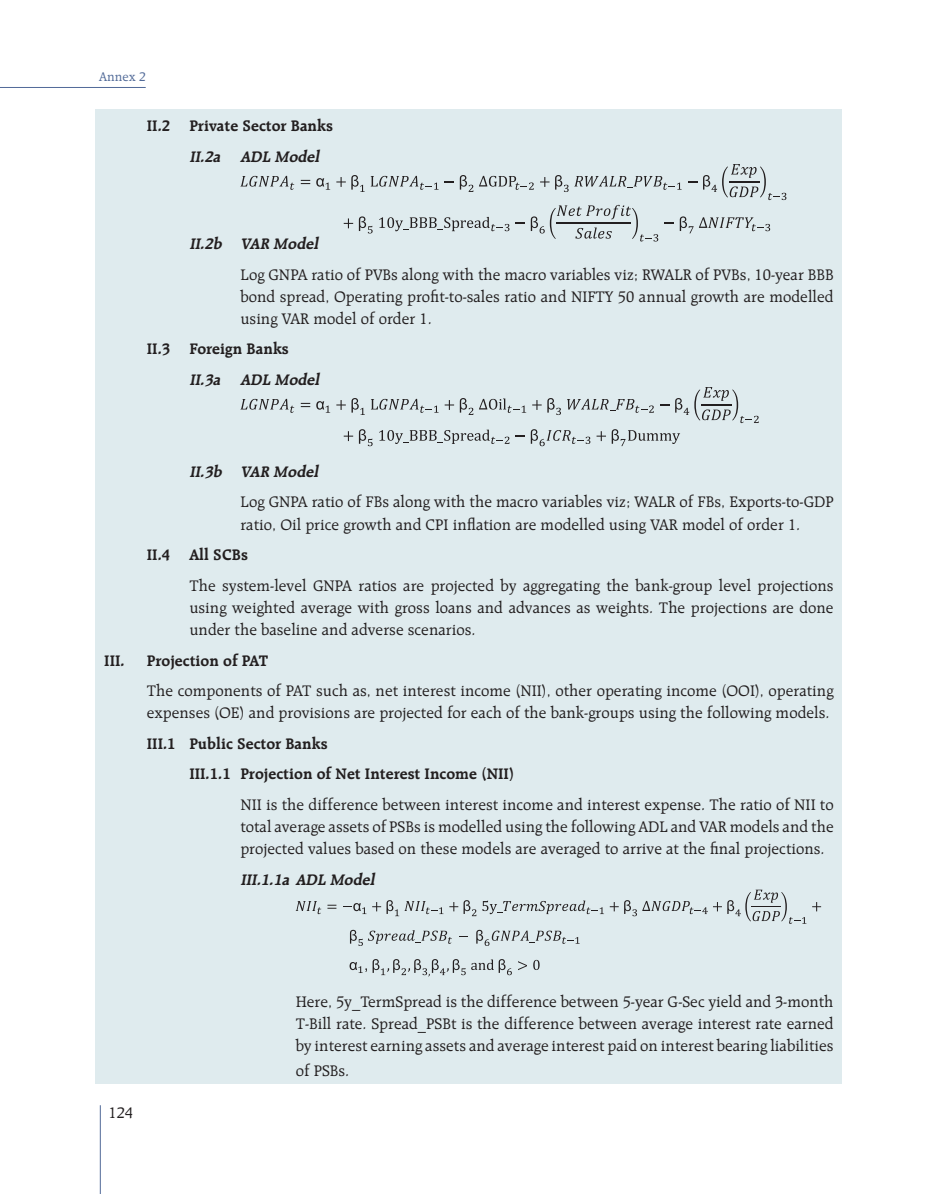
<style>
.page{position:relative;width:938px;height:1194px;background:#fff}
.page>*{position:absolute;margin:0;border:0;box-sizing:border-box;transform-origin:0 0}
.t1{font:16.5px/22px "Raleigh BT";color:#231f20;text-align:justify}
.t2{font:700 16.5px "Raleigh BT";color:#231f20}
.t3{font:italic 700 16.5px "Raleigh BT";color:#231f20}
.t4{font:13.5px "Raleigh BT";color:#516a98}
</style>
<div class="page">
<hr style="left:100px;top:1104px;width:1px;height:89px;background:#516a98">
<div style="left:96px;top:110px;width:746px;height:973px;background:#dfebee"></div>
<hr style="left:0;top:87px;width:146px;height:1px;background:#516a98">
<svg style="left:240px;top:176px;width:54px;height:14px"></svg>
<svg style="left:301px;top:180px;width:9px;height:4px"></svg>
<svg style="left:316px;top:178px;width:14px;height:12px"></svg>
<svg style="left:336px;top:175px;width:29px;height:17px"></svg>
<svg style="left:371px;top:176px;width:68px;height:14px"></svg>
<svg style="left:460px;top:175px;width:13px;height:17px"></svg>
<svg style="left:479px;top:176px;width:55px;height:14px"></svg>
<svg style="left:540px;top:175px;width:142px;height:17px"></svg>
<svg style="left:703px;top:164px;width:83px;height:36px"></svg>
<svg style="left:344px;top:218px;width:9px;height:10px"></svg>
<svg style="left:359px;top:216px;width:14px;height:17px"></svg>
<svg style="left:379px;top:217px;width:130px;height:14px"></svg>
<svg style="left:531px;top:205px;width:127px;height:36px"></svg>
<svg style="left:680px;top:216px;width:90px;height:17px"></svg>
<svg style="left:240px;top:399px;width:54px;height:14px"></svg>
<svg style="left:301px;top:403px;width:9px;height:4px"></svg>
<svg style="left:316px;top:401px;width:13px;height:11px"></svg>
<svg style="left:336px;top:398px;width:29px;height:17px"></svg>
<svg style="left:371px;top:399px;width:68px;height:14px"></svg>
<svg style="left:445px;top:400px;width:9px;height:10px"></svg>
<svg style="left:460px;top:398px;width:13px;height:17px"></svg>
<svg style="left:479px;top:398px;width:47px;height:15px"></svg>
<svg style="left:532px;top:398px;width:29px;height:17px"></svg>
<svg style="left:567px;top:399px;width:87px;height:14px"></svg>
<svg style="left:675px;top:387px;width:84px;height:36px"></svg>
<svg style="left:344px;top:431px;width:9px;height:10px"></svg>
<svg style="left:359px;top:429px;width:14px;height:17px"></svg>
<svg style="left:379px;top:429px;width:130px;height:15px"></svg>
<svg style="left:531px;top:429px;width:59px;height:17px"></svg>
<svg style="left:596px;top:431px;width:10px;height:10px"></svg>
<svg style="left:612px;top:429px;width:68px;height:17px"></svg>
<svg style="left:296px;top:901px;width:25px;height:12px"></svg>
<svg style="left:327px;top:904px;width:9px;height:4px"></svg>
<svg style="left:343px;top:903px;width:22px;height:10px"></svg>
<svg style="left:372px;top:902px;width:9px;height:9px"></svg>
<svg style="left:387px;top:900px;width:56px;height:15px"></svg>
<svg style="left:449px;top:902px;width:9px;height:9px"></svg>
<svg style="left:464px;top:900px;width:12px;height:15px"></svg>
<svg style="left:482px;top:900px;width:121px;height:13px"></svg>
<svg style="left:610px;top:889px;width:195px;height:34px"></svg>
<svg style="left:812px;top:902px;width:9px;height:9px"></svg>
<svg style="left:350px;top:929px;width:102px;height:16px"></svg>
<svg style="left:476px;top:929px;width:104px;height:16px"></svg>
<svg style="left:350px;top:962px;width:17px;height:10px"></svg>
<svg style="left:373px;top:959px;width:139px;height:17px"></svg>
<svg style="left:518px;top:961px;width:9px;height:8px"></svg>
<svg style="left:533px;top:959px;width:7px;height:10px"></svg>
<p class="t4" style="left:99px;top:69px;width:48px">Annex 2</p>
<p class="t2" style="left:147px;top:115px;width:188px">II.2 Private Sector Banks</p>
<p class="t3" style="left:189px;top:146px;width:135px">II.2a ADL Model</p>
<p class="t3" style="left:189px;top:233px;width:134px">II.2b VAR Model</p>
<p class="t1" style="left:240px;top:263px;width:595px">Log GNPA ratio of PVBs along with the macro variables viz; RWALR of PVBs, 10-year BBB bond spread, Operating profit-to-sales ratio and NIFTY 50 annual growth are modelled using VAR model of order 1.</p>
<p class="t2" style="left:147px;top:339px;width:144px">II.3 Foreign Banks</p>
<p class="t3" style="left:189px;top:369px;width:135px">II.3a ADL Model</p>
<p class="t3" style="left:189px;top:461px;width:134px">II.3b VAR Model</p>
<p class="t1" style="left:240px;top:490px;width:595px">Log GNPA ratio of FBs along with the macro variables viz; WALR of FBs, Exports-to-GDP ratio, Oil price growth and CPI inflation are modelled using VAR model of order 1.</p>
<p class="t2" style="left:147px;top:544px;width:103px">II.4 All SCBs</p>
<p class="t1" style="left:189px;top:574px;width:646px">The system-level GNPA ratios are projected by aggregating the bank-group level projections using weighted average with gross loans and advances as weights. The projections are done under the baseline and adverse scenarios.</p>
<p class="t2" style="left:104px;top:650px;width:22px">III.</p>
<p class="t2" style="left:147px;top:650px;width:123px">Projection of PAT</p>
<p class="t1" style="left:147px;top:679px;width:688px">The components of PAT such as, net interest income (NII), other operating income (OOI), operating expenses (OE) and provisions are projected for each of the bank-groups using the following models.</p>
<p class="t2" style="left:147px;top:733px;width:182px">III.1 Public Sector Banks</p>
<p class="t2" style="left:189px;top:763px;width:327px">III.1.1 Projection of Net Interest Income (NII)</p>
<p class="t1" style="left:240px;top:793px;width:595px">NII is the difference between interest income and interest expense. The ratio of NII to total average assets of PSBs is modelled using the following ADL and VAR models and the projected values based on these models are averaged to arrive at the final projections.</p>
<p class="t3" style="left:240px;top:869px;width:139px">III.1.1a ADL Model</p>
<p class="t1" style="left:108px;top:1100px;width:26px">124</p>
<p class="t1" style="left:296px;top:990px;width:539px">Here, 5y_TermSpread is the difference between 5-year G-Sec yield and 3-month T-Bill rate. Spread_PSBt is the difference between average interest rate earned by interest earning assets and average interest paid on interest bearing liabilities</p>
<p class="t1" style="left:296px;top:1058px;width:55px">of PSBs.</p>
</div>
